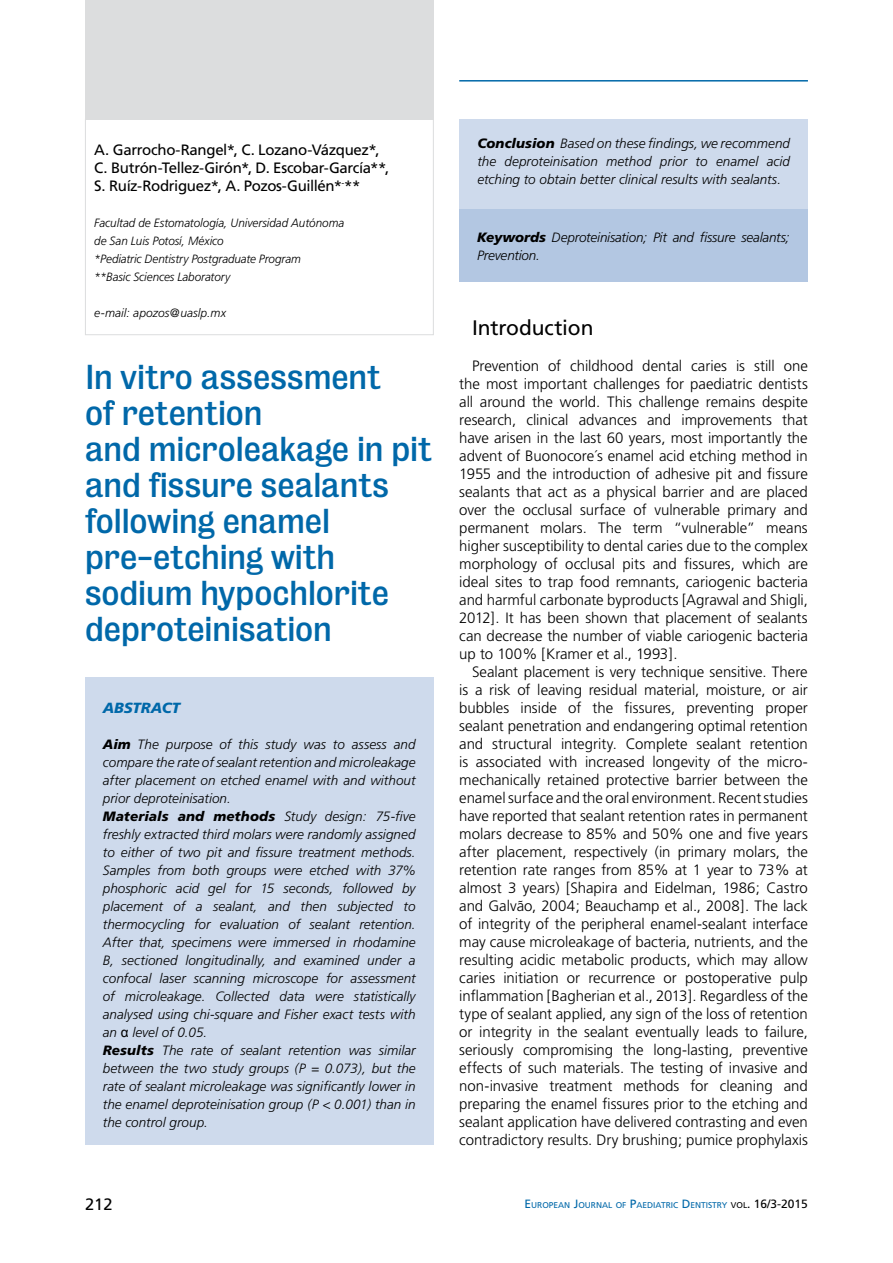
<style>
.page{position:relative;width:893px;height:1263px;background:#fff}
.page>*{position:absolute;margin:0;border:0;box-sizing:border-box;transform-origin:0 0}
.t1{font:31.5px/36px "Bureau Grot Five Three";color:#0068a9}
.t2{font:21px "Frutiger";letter-spacing:-.01em;color:#000}
.t3{font:16.5px "Frutiger";color:#000}
.t4{font:300 15px/18px "Frutiger";color:#000;text-align:justify}
.t5{font:15px/18px "Frutiger";letter-spacing:-.025em;color:#000}
.t6{font:italic 900 14.7px "Frutiger";letter-spacing:-.005em;color:#0068a9}
.t7{font:italic 300 13.5px/18px "Frutiger";color:#000}
.t8{font:italic 300 12px/18px "Frutiger";letter-spacing:-.005em;color:#000}
.t9{font:8.4px "Frutiger";color:#0068a9}
.s1{font-weight:900}
.s2{font-family:"Arial";font-weight:400;font-style:normal}
.s3{font-size:12px}
.s4{color:#000}
.s5{font-size:12px;color:#000}
</style>
<div class="page">
<hr style="left:459px;top:80px;width:349px;height:2px;background:#0068a9">
<div style="left:85px;top:0;width:349px;height:119px;background:#dcddde"></div>
<div style="left:85px;top:119px;width:349px;height:216px;border:1px solid #dcddde"></div>
<div style="left:85px;top:678px;width:348px;height:467px;background:#cedaec"></div>
<div style="left:459px;top:209px;width:349px;height:72px;background:#b3c7e2"></div>
<div style="left:459px;top:120px;width:349px;height:89px;background:#cedaec"></div>
<p class="t5" style="left:94px;top:141px;width:296px">A. Garrocho-Rangel*, C. Lozano-Vázquez*,<br>C. Butrón-Tellez-Girón*, D. Escobar-García**,<br>S. Ruíz-Rodriguez*, A. Pozos-Guillén*<sup>-</sup>**</p>
<p class="t8" style="left:94px;top:214px;width:251px">Facultad de Estomatología, Universidad Autónoma de San Luis Potosí, México<br>*Pediatric Dentistry Postgraduate Program<br>**Basic Sciences Laboratory</p>
<p class="t8" style="left:94px;top:304px;width:133px">e-mail: apozos@uaslp.mx</p>
<h1 class="t1" style="left:85px;top:359px;width:348px">In vitro assessment<br>of retention<br>and microleakage in pit and fissure sealants following enamel pre-etching with sodium hypochlorite deproteinisation</h1>
<p class="t6" style="left:103px;top:699px;width:79px">ABSTRACT</p>
<p class="t7" style="left:103px;top:735px;width:314px"><span class="s1">Aim</span> The purpose of this study was to assess and compare the rate of sealant retention and microleakage after placement on etched enamel with and without prior deproteinisation.<br><span class="s1">Materials and methods</span> Study design: 75-five freshly extracted third molars were randomly assigned to either of two pit and fissure treatment methods.<br>Samples from both groups were etched with 37% phosphoric acid gel for 15 seconds, followed by placement of a sealant, and then subjected to thermocycling for evaluation of sealant retention.<br>After that, specimens were immersed in rhodamine B, sectioned longitudinally, and examined under a confocal laser scanning microscope for assessment of microleakage. Collected data were statistically analysed using chi-square and Fisher exact tests with an <span class="s2">α</span> level of 0.05.<br><span class="s1">Results</span> The rate of sealant retention was similar between the two study groups (P = 0.073), but the rate of sealant microleakage was significantly lower in the enamel deproteinisation group (P &lt; 0.001) than in the control group.</p>
<p class="t7" style="left:477px;top:134px;width:314px;text-align:justify"><span class="s1">Conclusion</span> Based on these findings, we recommend the deproteinisation method prior to enamel acid etching to obtain better clinical results with sealants.</p>
<p class="t7" style="left:477px;top:228px;width:314px"><span class="s1">Keywords</span> Deproteinisation; Pit and fissure sealants;<br>Prevention.</p>
<h2 class="t2" style="left:472px;top:315px;width:123px">Introduction</h2>
<p class="t4" style="left:459px;top:357px;width:350px;text-indent:13px">Prevention of childhood dental caries is still one the most important challenges for paediatric dentists all around the world. This challenge remains despite research, clinical advances and improvements that have arisen in the last 60 years, most importantly the advent of Buonocore´s enamel acid etching method in 1955 and the introduction of adhesive pit and fissure sealants that act as a physical barrier and are placed over the occlusal surface of vulnerable primary and permanent molars. The term “vulnerable” means higher susceptibility to dental caries due to the complex morphology of occlusal pits and fissures, which are ideal sites to trap food remnants, cariogenic bacteria and harmful carbonate byproducts [Agrawal and Shigli, 2012]. It has been shown that placement of sealants can decrease the number of viable cariogenic bacteria up to 100% [Kramer et al., 1993].</p>
<p class="t4" style="left:459px;top:663px;width:350px;text-indent:13px">Sealant placement is very technique sensitive. There is a risk of leaving residual material, moisture, or air bubbles inside of the fissures, preventing proper sealant penetration and endangering optimal retention and structural integrity. Complete sealant retention is associated with increased longevity of the micro&shy;mechanically retained protective barrier between the enamel surface and the oral environment. Recent studies have reported that sealant retention rates in permanent molars decrease to 85% and 50% one and five years after placement, respectively (in primary molars, the retention rate ranges from 85% at 1 year to 73% at almost 3 years) [Shapira and Eidelman, 1986; Castro and Galvão, 2004; Beauchamp et al., 2008]. The lack of integrity of the peripheral enamel-sealant interface may cause microleakage of bacteria, nutrients, and the resulting acidic metabolic products, which may allow caries initiation or recurrence or postoperative pulp inflammation [Bagherian et al., 2013]. Regardless of the type of sealant applied, any sign of the loss of retention or integrity in the sealant eventually leads to failure, seriously compromising the long-lasting, preventive effects of such materials. The testing of invasive and non-invasive treatment methods for cleaning and preparing the enamel fissures prior to the etching and sealant application have delivered contrasting and even contradictory results. Dry brushing; pumice prophylaxis</p>
<p class="t3" style="left:85px;top:1194px;width:29px">212</p>
<p class="t9" style="left:524px;top:1200px;width:285px"><span class="s3">E</span>UROPEAN <span class="s3">J</span>OURNAL OF <span class="s3">P</span>AE DIATRIC <span class="s3">D</span> E NTISTRY <span class="s4">VOL</span><span class="s5">. 16/3-2015</span></p>
</div>
